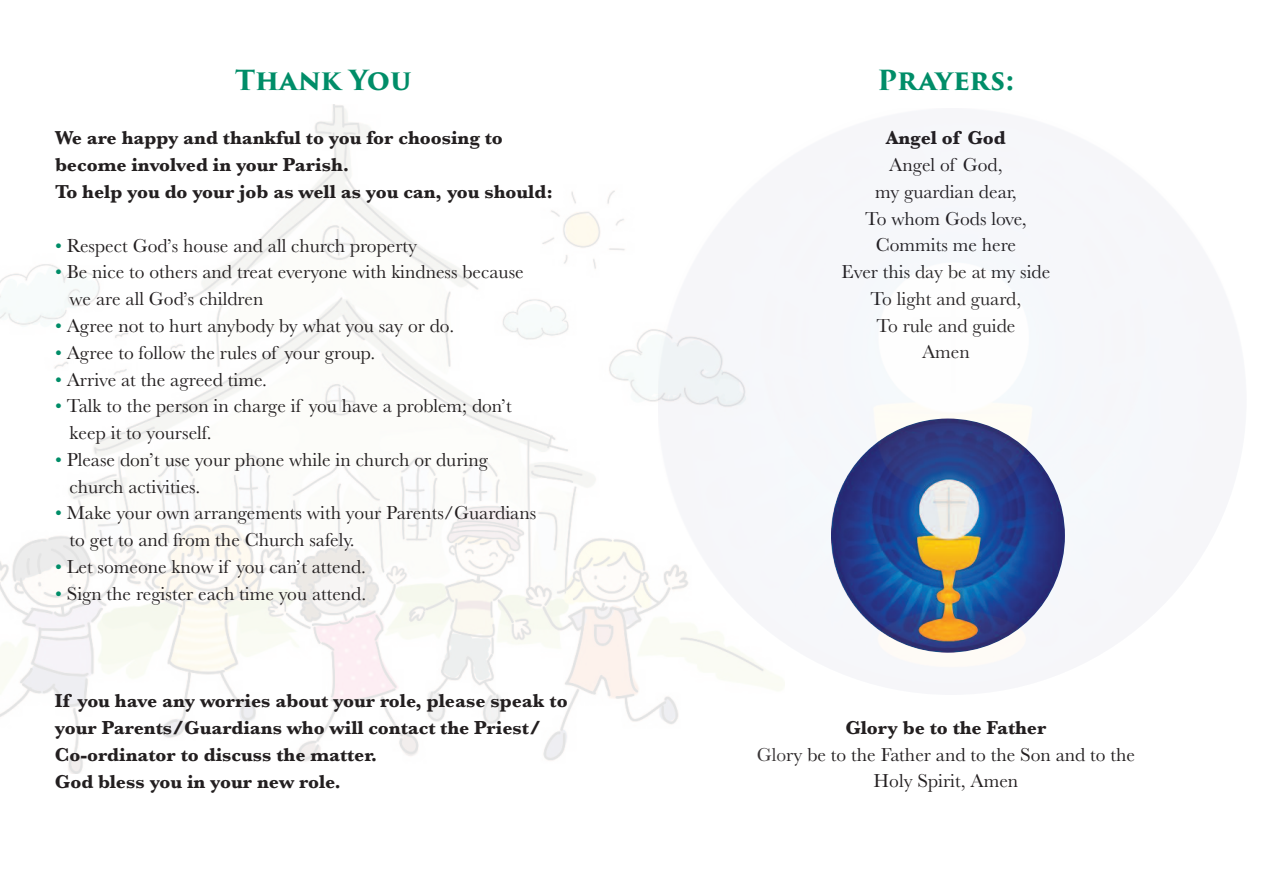
<style>
.page{position:relative;width:1263px;height:893px;background:#fff}
.page>*{position:absolute;margin:0;border:0;box-sizing:border-box;transform-origin:0 0}
.t1{font:700 27px "Trajan Pro 3";color:#008d68}
.t2{font:19.5px/26.7px "Baskerville";color:#231f20}
.t3{font:700 19.5px/27px "Baskerville";color:#231f20}
.s1{color:#008d68}
</style>
<div class="page">
<img style="left:831px;top:418px;width:234px;height:235px">
<img style="left:0;top:105px;width:785px;height:668px">
<h1 class="t1" style="left:235px;top:69px;width:178px">Thank You</h1>
<p class="t3" style="left:55px;top:124px;width:499px">We are happy and thankful to you for choosing to become involved in your Parish.<br>To help you do your job as well as you can, you should:</p>
<p class="t2" style="left:55px;top:232px;width:364px"><span class="s1">•</span> Respect God’s house and all church property</p>
<p class="t2" style="left:70px;top:258px;width:456px;text-indent:-15px"><span class="s1">•</span> Be nice to others and treat everyone with kindness because we are all God’s children</p>
<p class="t2" style="left:55px;top:312px;width:401px"><span class="s1">•</span> Agree not to hurt anybody by what you say or do.</p>
<p class="t2" style="left:55px;top:339px;width:322px"><span class="s1">•</span> Agree to follow the rules of your group.</p>
<p class="t2" style="left:55px;top:365px;width:213px"><span class="s1">•</span> Arrive at the agreed time.</p>
<p class="t2" style="left:70px;top:392px;width:444px;text-indent:-15px"><span class="s1">•</span> Talk to the person in charge if you have a problem; don’t keep it to yourself.</p>
<p class="t2" style="left:70px;top:446px;width:420px;text-indent:-15px"><span class="s1">•</span> Please don’t use your phone while in church or during church activities.</p>
<p class="t2" style="left:70px;top:499px;width:468px;text-indent:-15px"><span class="s1">•</span> Make your own arrangements with your Parents/Guardians to get to and from the Church safely.</p>
<p class="t2" style="left:55px;top:553px;width:313px"><span class="s1">•</span> Let someone know if you can’t attend.</p>
<p class="t2" style="left:55px;top:580px;width:313px"><span class="s1">•</span> Sign the register each time you attend.</p>
<p class="t3" style="left:55px;top:687px;width:514px">If you have any worries about your role, please speak to your Parents/Guardians who will contact the Priest/ Co-ordinator to discuss the matter.<br>God bless you in your new role.</p>
<h1 class="t1" style="left:877px;top:69px;width:139px">Prayers:</h1>
<p class="t3" style="left:886px;top:124px;width:121px">Angel of God</p>
<p class="t2" style="left:841px;top:151px;width:210px;text-align:center">Angel of God,<br>my guardian dear,<br>To whom Gods love,<br>Commits me here<br>Ever this day be at my side<br>To light and guard,<br>To rule and guide<br>Amen</p>
<p class="t3" style="left:845px;top:713px;width:202px">Glory be to the Father</p>
<p class="t2" style="left:757px;top:740px;width:380px;text-align:center">Glory be to the Father and to the Son and to the<br>Holy Spirit, Amen</p>
</div>
